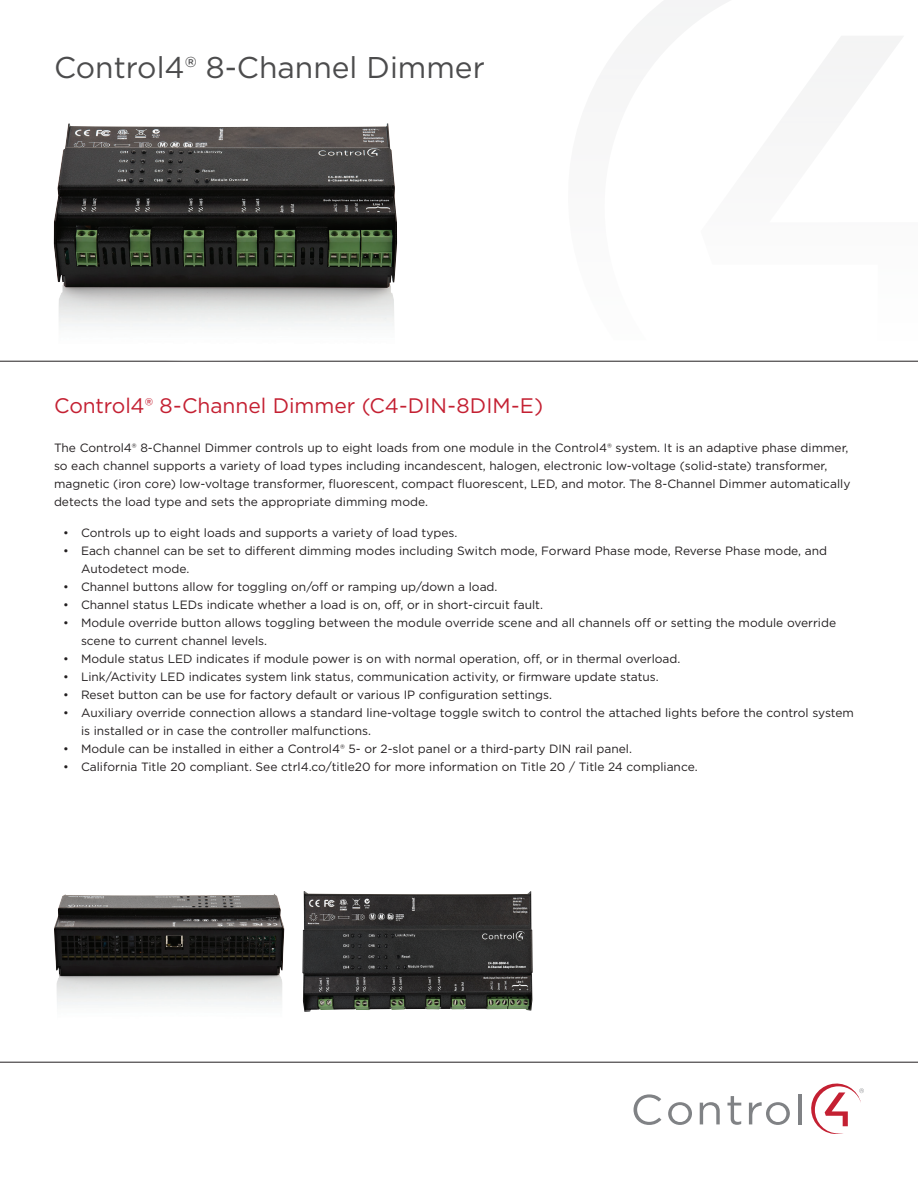
<style>
.page{position:relative;width:918px;height:1188px;background:#fff}
.page>*{position:absolute;margin:0;border:0;box-sizing:border-box;transform-origin:0 0}
.t1{font:30px "Gotham";color:#4c4c4d}
.t2{font:21px "Gotham";color:#c42032}
.t3{font:12px/18px "Gotham";color:#231f20}
</style>
<div class="page">
<svg style="left:634px;top:1094px;width:27px;height:31px"></svg>
<svg style="left:668px;top:1102px;width:24px;height:23px"></svg>
<svg style="left:700px;top:1102px;width:20px;height:22px"></svg>
<svg style="left:727px;top:1096px;width:14px;height:29px"></svg>
<svg style="left:749px;top:1102px;width:41px;height:23px"></svg>
<hr style="left:798px;top:1094px;width:3px;height:30px;background:#808285">
<svg style="left:811px;top:1084px;width:53px;height:50px"></svg>
<svg style="left:637px;top:0;width:266px;height:88px"></svg>
<hr style="left:0;top:361px;width:918px;height:1px;background:#231f20">
<hr style="left:0;top:1062px;width:918px;height:1px;background:#231f20">
<img style="left:54px;top:123px;width:343px;height:205px">
<img style="left:302px;top:891px;width:231px;height:121px">
<img style="left:54px;top:894px;width:230px;height:112px">
<h1 class="t1" style="left:54px;top:48px;width:432px">Control4® 8-Channel Dimmer</h1>
<h2 class="t2" style="left:54px;top:392px;width:491px">Control4® 8-Channel Dimmer (C4-DIN-8DIM-E)</h2>
<p class="t3" style="left:54px;top:438px;width:798px">The Control4® 8-Channel Dimmer controls up to eight loads from one module in the Control4® system. It is an adaptive phase dimmer, so each channel supports a variety of load types including incandescent, halogen, electronic low-voltage (solid-state) transformer, magnetic (iron core) low-voltage transformer, fluorescent, compact fluorescent, LED, and motor. The 8-Channel Dimmer automatically detects the load type and sets the appropriate dimming mode.</p>
<p class="t3" style="left:63px;top:524px;width:396px">• Controls up to eight loads and supports a variety of load types.</p>
<p class="t3" style="left:81px;top:542px;width:748px;text-indent:-18px">• Each channel can be set to different dimming modes including Switch mode, Forward Phase mode, Reverse Phase mode, and<br>Autodetect mode.</p>
<p class="t3" style="left:63px;top:578px;width:436px">• Channel buttons allow for toggling on/off or ramping up/down a load.</p>
<p class="t3" style="left:63px;top:596px;width:482px">• Channel status LEDs indicate whether a load is on, off, or in short-circuit fault.</p>
<p class="t3" style="left:81px;top:614px;width:757px;text-indent:-18px">• Module override button allows toggling between the module override scene and all channels off or setting the module override scene to current channel levels.</p>
<p class="t3" style="left:63px;top:650px;width:619px">• Module status LED indicates if module power is on with normal operation, off, or in thermal overload.</p>
<p class="t3" style="left:63px;top:668px;width:597px">• Link/Activity LED indicates system link status, communication activity, or firmware update status.</p>
<p class="t3" style="left:63px;top:686px;width:490px">• Reset button can be use for factory default or various IP configuration settings.</p>
<p class="t3" style="left:81px;top:704px;width:775px;text-indent:-18px">• Auxiliary override connection allows a standard line-voltage toggle switch to control the attached lights before the control system is installed or in case the controller malfunctions.</p>
<p class="t3" style="left:63px;top:740px;width:570px">• Module can be installed in either a Control4® 5- or 2-slot panel or a third-party DIN rail panel.</p>
<p class="t3" style="left:63px;top:758px;width:636px">• California Title 20 compliant. See ctrl4.co/title20 for more information on Title 20 / Title 24 compliance.</p>
</div>
